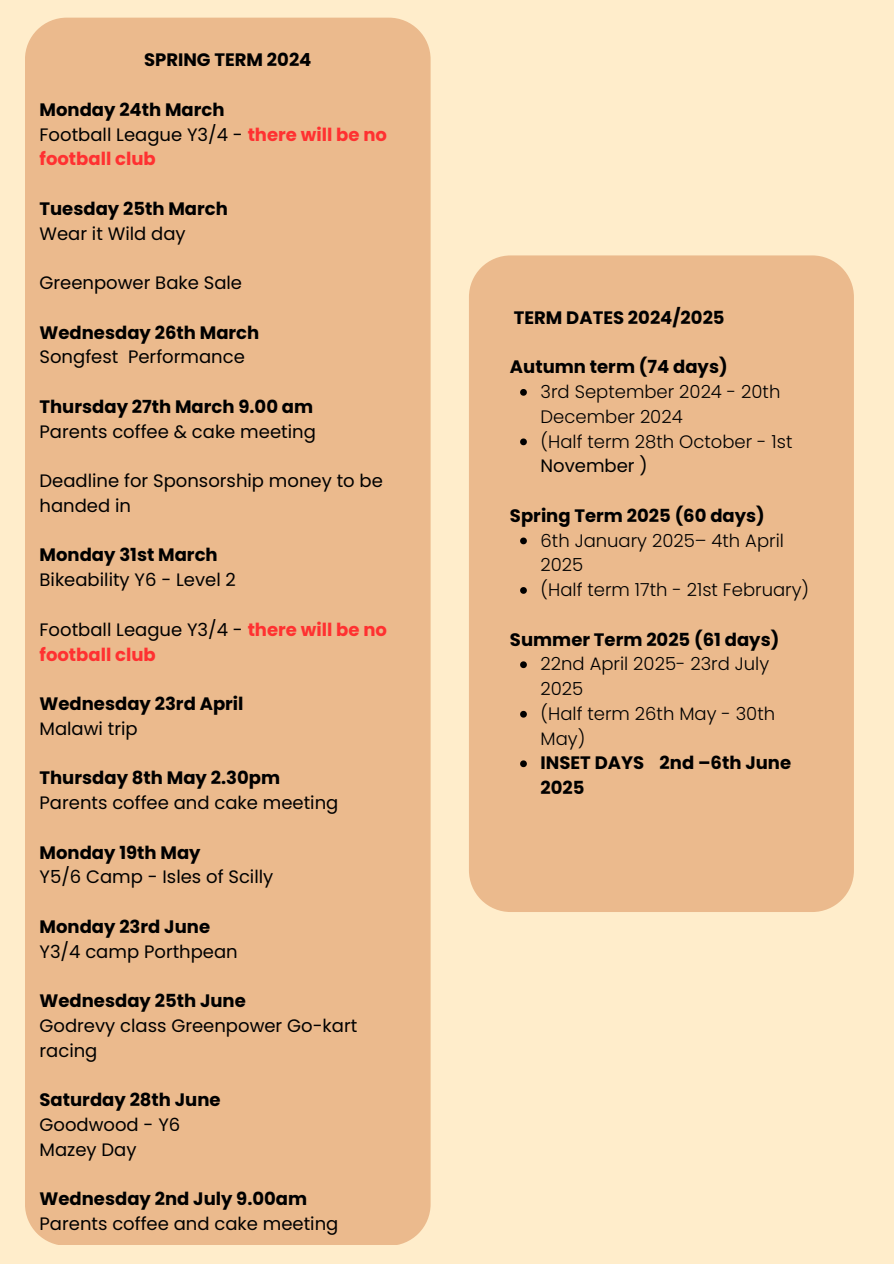
<style>
.page{position:relative;width:894px;height:1264px;background:#fff}
.page>*{position:absolute;margin:0;border:0;box-sizing:border-box;transform-origin:0 0}
.t1{font:700 18px/24.8px "Poppins";color:#000}
.t2{font:18px/24.8px "Poppins";color:#000}
.t3{font:300 18px/24.8px "Poppins";color:#000}
.t4{font:700 18px/24.8px "Poppins";color:#ff3131}
.s1{color:#000}
.s2{font-weight:400;color:#000}
.s3{font-weight:400}
</style>
<div class="page">
<div style="left:0;top:0;width:893px;height:1263px;background:#ffedcb"></div>
<div style="left:25px;top:18px;width:405px;height:1227px;background:#ebba8d"></div>
<div style="left:469px;top:255px;width:384px;height:657px;background:#ebba8d"></div>
<svg style="left:520px;top:389px;width:6px;height:7px"></svg>
<svg style="left:520px;top:438px;width:6px;height:7px"></svg>
<svg style="left:520px;top:537px;width:6px;height:7px"></svg>
<svg style="left:520px;top:587px;width:6px;height:7px"></svg>
<svg style="left:520px;top:661px;width:6px;height:7px"></svg>
<svg style="left:520px;top:711px;width:6px;height:6px"></svg>
<svg style="left:520px;top:760px;width:6px;height:7px"></svg>
<p class="t1" style="left:144px;top:48px;width:169px">SPRING TERM 2024</p>
<p class="t4" style="left:40px;top:97px;width:349px"><span class="s1">Monday 24th March<br></span><span class="s2">Football League Y3/4 -</span> there will be no football club</p>
<p class="t1" style="left:40px;top:196px;width:190px">Tuesday 25th March</p>
<p class="t2" style="left:40px;top:221px;width:148px">Wear it Wild day</p>
<p class="t2" style="left:40px;top:270px;width:204px">Greenpower Bake Sale</p>
<p class="t1" style="left:40px;top:320px;width:221px">Wednesday 26th March</p>
<p class="t2" style="left:40px;top:345px;width:207px">Songfest Performance</p>
<p class="t1" style="left:40px;top:394px;width:275px">Thursday 27th March 9.00 am</p>
<p class="t2" style="left:40px;top:419px;width:278px">Parents coffee &amp; cake meeting</p>
<p class="t2" style="left:40px;top:468px;width:345px">Deadline for Sponsorship money to be handed in</p>
<p class="t1" style="left:40px;top:543px;width:180px">Monday 31st March</p>
<p class="t2" style="left:40px;top:567px;width:198px">Bikeability Y6 - Level 2</p>
<p class="t4" style="left:40px;top:617px;width:349px"><span class="s2">Football League Y3/4 -</span> there will be no football club</p>
<p class="t1" style="left:40px;top:691px;width:205px">Wednesday 23rd April</p>
<p class="t2" style="left:40px;top:716px;width:100px">Malawi trip</p>
<p class="t1" style="left:40px;top:765px;width:242px">Thursday 8th May 2.30pm</p>
<p class="t2" style="left:40px;top:790px;width:300px">Parents coffee and cake meeting</p>
<p class="t1" style="left:40px;top:840px;width:162px">Monday 19th May</p>
<p class="t2" style="left:40px;top:864px;width:235px">Y5/6 Camp - Isles of Scilly</p>
<p class="t1" style="left:40px;top:914px;width:172px">Monday 23rd June</p>
<p class="t2" style="left:40px;top:939px;width:200px">Y3/4 camp Porthpean</p>
<p class="t1" style="left:40px;top:988px;width:208px">Wednesday 25th June</p>
<p class="t2" style="left:40px;top:1013px;width:319px">Godrevy class Greenpower Go-kart racing</p>
<p class="t1" style="left:40px;top:1087px;width:183px">Saturday 28th June</p>
<p class="t2" style="left:40px;top:1112px;width:142px">Goodwood - Y6<br>Mazey Day</p>
<p class="t1" style="left:40px;top:1186px;width:269px">Wednesday 2nd July 9.00am</p>
<p class="t2" style="left:40px;top:1211px;width:300px">Parents coffee and cake meeting</p>
<h1 class="t1" style="left:513px;top:305px;width:212px">TERM DATES 2024/2025</h1>
<h2 class="t1" style="left:510px;top:354px;width:219px">Autumn term (74 days)</h2>
<p class="t3" style="left:540px;top:379px;width:241px">3rd September 2024 - 20th<br>December 2024</p>
<p class="t3" style="left:540px;top:429px;width:253px">(Half term 28th October - 1st<br><span class="s3">November )</span></p>
<h2 class="t1" style="left:510px;top:503px;width:256px">Spring Term 2025 (60 days)</h2>
<p class="t3" style="left:540px;top:528px;width:245px">6th January 2025– 4th April<br>2025</p>
<p class="t3" style="left:540px;top:577px;width:270px">(Half term 17th - 21st February)</p>
<h2 class="t1" style="left:510px;top:627px;width:271px">Summer Term 2025 (61 days)</h2>
<p class="t3" style="left:540px;top:651px;width:230px">22nd April 2025- 23rd July<br>2025</p>
<p class="t3" style="left:540px;top:701px;width:236px">(Half term 26th May - 30th<br>May)</p>
<p class="t1" style="left:540px;top:750px;width:252px">INSET DAYS 2nd –6th June<br>2025</p>
</div>
